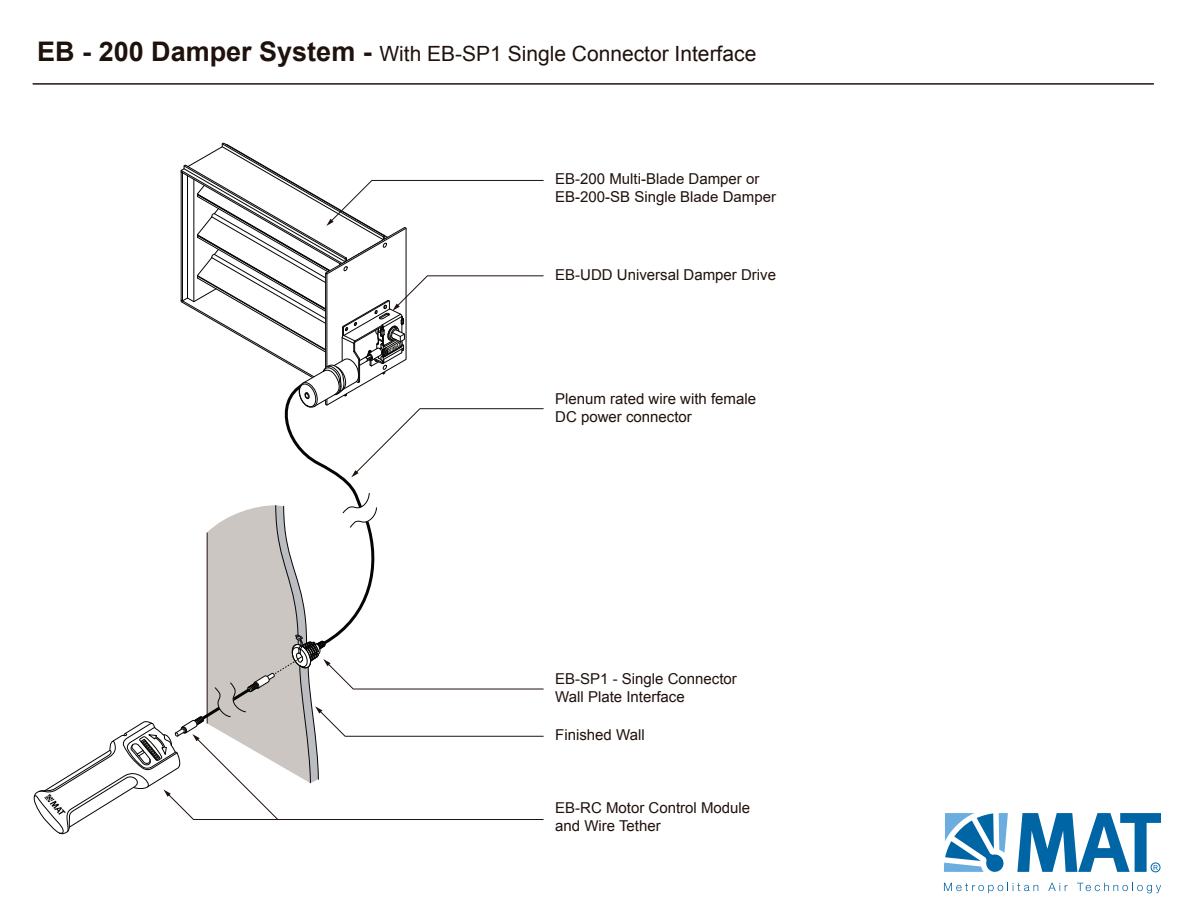
<style>
.page{position:relative;width:1188px;height:918px;background:#fff}
.page>*{position:absolute;margin:0;border:0;box-sizing:border-box;transform-origin:0 0}
.t1{font:21px "Arial";color:#1f110c}
.t2{font:15px/18px "Arial";color:#1f110c}
.t3{font:6.9px "Arial";color:#0065a4}
.s1{font-weight:700;font-size:27px}
</style>
<div class="page">
<svg style="left:944px;top:813px;width:64px;height:59px"></svg>
<svg style="left:1017px;top:813px;width:144px;height:59px"></svg>
<svg style="left:944px;top:883px;width:94px;height:10px"></svg>
<svg style="left:1048px;top:883px;width:20px;height:8px"></svg>
<svg style="left:1077px;top:883px;width:84px;height:10px"></svg>
<div style="left:1151px;top:863px;width:9px;height:9px;border:1px solid #0065a4;border-radius:50%"></div>
<hr style="left:33px;top:84px;width:1121px;height:1px;background:#1f110c">
<svg style="left:33px;top:143px;width:511px;height:692px"></svg>
<h1 class="t1" style="left:37px;top:40px;width:721px"><span class="s1">EB - 200 Damper System -</span> With EB-SP1 Single Connector Interface</h1>
<p class="t2" style="left:555px;top:170px;width:222px">EB-200 Multi-Blade Damper or<br>EB-200-SB Single Blade Damper</p>
<p class="t2" style="left:555px;top:266px;width:222px">EB-UDD Universal Damper Drive</p>
<p class="t2" style="left:555px;top:390px;width:202px">Plenum rated wire with female<br>DC power connector</p>
<p class="t2" style="left:555px;top:670px;width:183px">EB-SP1 - Single Connector<br>Wall Plate Interface</p>
<p class="t2" style="left:555px;top:726px;width:91px">Finished Wall</p>
<p class="t2" style="left:555px;top:799px;width:197px">EB-RC Motor Control Module and Wire Tether</p>
<p class="t3" style="left:1153px;top:863px;width:6px">R</p>
</div>
